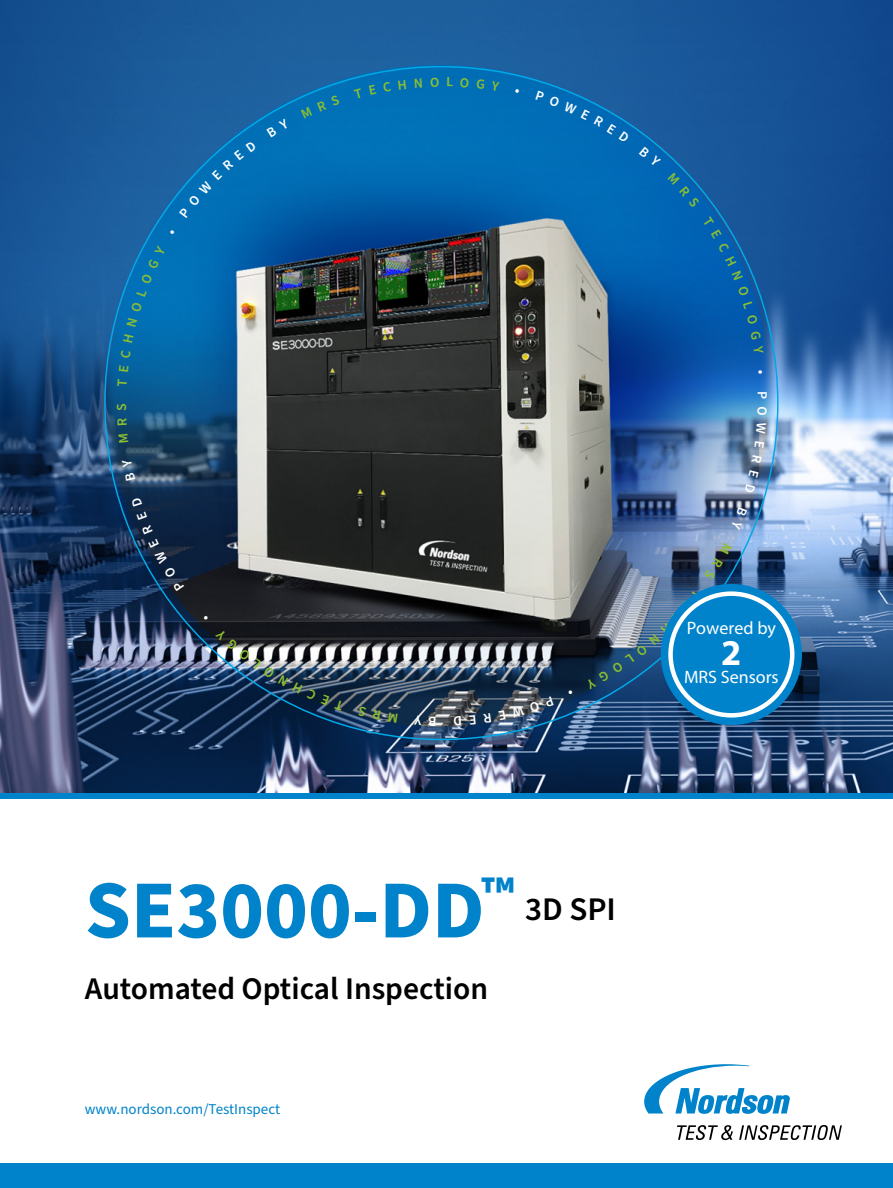
<style>
.page{position:relative;width:893px;height:1188px;background:#fff}
.page>*{position:absolute;margin:0;border:0;box-sizing:border-box;transform-origin:0 0}
.t1{font:700 82.5px "Source Sans Pro";color:#0083ca}
.t2{font:700 36.45px "Myriad Pro";color:#fff}
.t3{font:600 31.5px "Source Sans Pro";color:#000}
.t4{font:18px "Myriad Pro";color:#fff}
.t5{font:15px "Source Sans Pro";color:#0083ca}
.t6{font:600 13.95px "Source Sans Pro";color:#8cbf30}
.t7{font:600 13.95px "Source Sans Pro";color:#fff}
</style>
<div class="page">
<div style="left:0;top:1163px;width:893px;height:25px;background:#0083ca"></div>
<img style="left:0;top:0;width:893px;height:793px">
<svg style="left:644px;top:1064px;width:146px;height:50px"></svg>
<svg style="left:677px;top:1125px;width:56px;height:15px"></svg>
<svg style="left:739px;top:1125px;width:103px;height:15px"></svg>
<div style="left:0;top:793px;width:893px;height:6px;background:#0083ca"></div>
<div style="left:661px;top:584px;width:141px;height:141px;border:24px solid #0083ca;border-radius:50%"></div>
<svg style="left:137px;top:512px;width:47px;height:79px;background:#0f2746"></svg>
<svg style="left:132px;top:497px;width:10px;height:9px"></svg>
<svg style="left:122px;top:459px;width:13px;height:22px"></svg>
<svg style="left:118px;top:434px;width:10px;height:9px"></svg>
<svg style="left:117px;top:418px;width:10px;height:7px"></svg>
<svg style="left:117px;top:379px;width:10px;height:8px"></svg>
<svg style="left:119px;top:365px;width:9px;height:7px"></svg>
<svg style="left:120px;top:349px;width:11px;height:9px"></svg>
<svg style="left:123px;top:334px;width:11px;height:9px"></svg>
<svg style="left:127px;top:318px;width:10px;height:9px"></svg>
<svg style="left:131px;top:302px;width:11px;height:10px"></svg>
<svg style="left:136px;top:246px;width:30px;height:50px"></svg>
<svg style="left:170px;top:230px;width:5px;height:5px"></svg>
<svg style="left:179px;top:140px;width:78px;height:78px;background:#066db2"></svg>
<svg style="left:267px;top:119px;width:22px;height:18px"></svg>
<svg style="left:301px;top:95px;width:39px;height:24px"></svg>
<svg style="left:354px;top:88px;width:9px;height:11px"></svg>
<svg style="left:369px;top:85px;width:7px;height:10px"></svg>
<svg style="left:383px;top:82px;width:8px;height:10px"></svg>
<svg style="left:398px;top:80px;width:8px;height:9px"></svg>
<svg style="left:415px;top:78px;width:7px;height:10px"></svg>
<svg style="left:431px;top:77px;width:8px;height:10px"></svg>
<svg style="left:447px;top:77px;width:6px;height:10px"></svg>
<svg style="left:460px;top:78px;width:9px;height:9px"></svg>
<svg style="left:476px;top:79px;width:9px;height:10px"></svg>
<svg style="left:491px;top:81px;width:9px;height:10px"></svg>
<svg style="left:515px;top:89px;width:4px;height:4px"></svg>
<svg style="left:535px;top:91px;width:95px;height:52px;background:#0569b2"></svg>
<svg style="left:639px;top:147px;width:22px;height:20px"></svg>
<svg style="left:668px;top:173px;width:32px;height:35px"></svg>
<svg style="left:703px;top:217px;width:46px;height:79px;background:#065eae"></svg>
<svg style="left:743px;top:302px;width:15px;height:23px"></svg>
<svg style="left:751px;top:331px;width:10px;height:8px"></svg>
<svg style="left:754px;top:346px;width:10px;height:8px"></svg>
<svg style="left:758px;top:370px;width:4px;height:4px"></svg>
<svg style="left:757px;top:407px;width:10px;height:8px"></svg>
<svg style="left:756px;top:422px;width:10px;height:12px"></svg>
<svg style="left:754px;top:441px;width:10px;height:7px"></svg>
<svg style="left:752px;top:455px;width:10px;height:9px"></svg>
<svg style="left:748px;top:470px;width:11px;height:8px"></svg>
<svg style="left:744px;top:484px;width:11px;height:9px"></svg>
<svg style="left:731px;top:508px;width:16px;height:22px"></svg>
<svg style="left:704px;top:543px;width:28px;height:37px"></svg>
<svg style="left:586px;top:589px;width:208px;height:129px;background:#2d7aad"></svg>
<svg style="left:568px;top:690px;width:5px;height:5px"></svg>
<svg style="left:512px;top:697px;width:42px;height:20px"></svg>
<svg style="left:483px;top:713px;width:8px;height:10px"></svg>
<svg style="left:498px;top:710px;width:8px;height:10px"></svg>
<svg style="left:388px;top:713px;width:10px;height:10px"></svg>
<svg style="left:414px;top:716px;width:8px;height:9px"></svg>
<svg style="left:429px;top:717px;width:7px;height:9px"></svg>
<svg style="left:454px;top:716px;width:7px;height:9px"></svg>
<svg style="left:469px;top:715px;width:7px;height:9px"></svg>
<svg style="left:358px;top:706px;width:23px;height:14px"></svg>
<img style="left:215px;top:629px;width:129px;height:81px">
<svg style="left:204px;top:616px;width:5px;height:5px"></svg>
<p class="t6" style="left:112px;top:411px;width:9px;rotate:-90deg">S</p>
<p class="t7" style="left:772px;top:391px;width:10px;rotate:90deg">P</p>
<p class="t4" style="left:687px;top:617px;width:91px">Powered by</p>
<h2 class="t2" style="left:721px;top:629px;width:22px">2</h2>
<p class="t4" style="left:684px;top:666px;width:96px">MRS Sensors</p>
<h1 class="t1" style="left:85px;top:854px;width:533px">SE3000-DD<sup>™</sup> <sup>3D</sup> <sup>SPI</sup></h1>
<h3 class="t3" style="left:85px;top:967px;width:405px">Automated Optical Inspection</h3>
<p class="t5" style="left:85px;top:1099px;width:197px">www.nordson.com/TestInspect</p>
</div>
